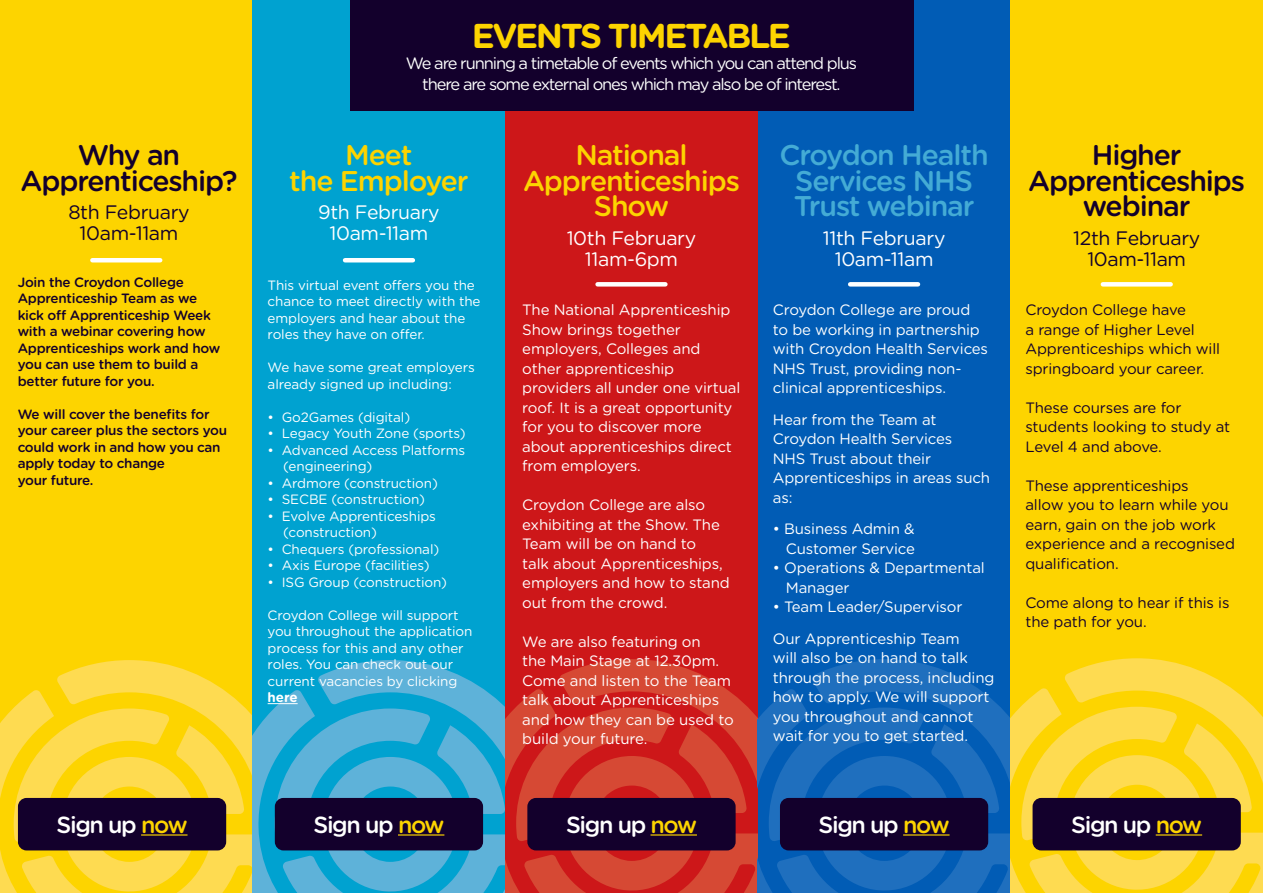
<style>
.page{position:relative;width:1263px;height:893px;background:#fff}
.page>*{position:absolute;margin:0;border:0;box-sizing:border-box;transform-origin:0 0}
.t1{font:700 34.5px "Gotham Rounded";letter-spacing:-.07em;color:#fdd400}
.t2{font:500 28.5px/25.5px "Gotham Rounded";letter-spacing:-.04em;color:#13002c;text-align:center}
.t3{font:500 28.5px/25.5px "Gotham Rounded";letter-spacing:-.04em;color:#fdd400;text-align:center}
.t4{font:500 28.5px/25.5px "Gotham Rounded";letter-spacing:-.04em;color:#44abd5;text-align:center}
.t5{font:500 23.25px "Gotham Rounded";letter-spacing:-.06em;color:#fff}
.t6{font:19.5px/21px "Gotham Rounded";letter-spacing:-.02em;color:#fff;text-align:center}
.t7{font:19.5px/21px "Gotham Rounded";letter-spacing:-.02em;color:#13002c;text-align:center}
.t8{font:16.5px/21px "Gotham Rounded";letter-spacing:-.07em;color:#fff;text-align:center}
.t9{font:15px/19.5px "Gotham Rounded";letter-spacing:-.01em;color:#fff}
.t10{font:15px/19.5px "Gotham Rounded";letter-spacing:-.01em;color:#13002c}
.t11{font:13.5px/16.5px "Gotham Rounded";letter-spacing:-.01em;color:#fff}
.t12{font:500 13.5px/16.5px "Gotham Rounded";letter-spacing:-.02em;color:#13002c}
.t13{font:700 13.5px "Gotham Rounded";color:#fff}
.s1{color:#fdd400}
</style>
<div class="page">
<div style="left:0;top:0;width:253px;height:893px;background:#fdd400"></div>
<svg style="left:0;top:708px;width:14px;height:185px"></svg>
<svg style="left:14px;top:660px;width:239px;height:233px"></svg>
<div style="left:253px;top:0;width:252px;height:893px;background:#00a2d0"></div>
<svg style="left:253px;top:703px;width:22px;height:190px;fill:#5eb2d9"></svg>
<svg style="left:275px;top:660px;width:230px;height:233px"></svg>
<div style="left:505px;top:0;width:253px;height:893px;background:#cd1719"></div>
<svg style="left:505px;top:707px;width:11px;height:186px"></svg>
<svg style="left:516px;top:659px;width:242px;height:234px"></svg>
<div style="left:758px;top:0;width:252px;height:893px;background:#015cb5"></div>
<svg style="left:758px;top:707px;width:11px;height:186px"></svg>
<svg style="left:769px;top:659px;width:241px;height:234px"></svg>
<div style="left:1010px;top:0;width:253px;height:893px;background:#fdd400"></div>
<svg style="left:1010px;top:706px;width:253px;height:187px"></svg>
<svg style="left:1021px;top:658px;width:242px;height:234px"></svg>
<hr style="left:268px;top:703px;width:30px;height:1px;background:#fff">
<div style="left:350px;top:0;width:563px;height:111px;background:#13002c"></div>
<hr style="left:92px;top:258px;width:68px;height:4px;background:#fff">
<hr style="left:345px;top:258px;width:68px;height:4px;background:#fff">
<div style="left:598px;top:282px;width:67px;height:5px;background:#fff"></div>
<div style="left:850px;top:282px;width:68px;height:5px;background:#fff"></div>
<div style="left:1103px;top:282px;width:68px;height:5px;background:#fff"></div>
<div style="left:18px;top:798px;width:208px;height:52px;background:#13002c;border-radius:9px"></div>
<hr style="left:141px;top:834px;width:47px;height:2px;background:#fdd400">
<div style="left:275px;top:798px;width:208px;height:52px;background:#13002c;border-radius:9px"></div>
<hr style="left:398px;top:834px;width:46px;height:2px;background:#fdd400">
<div style="left:527px;top:798px;width:209px;height:52px;background:#13002c;border-radius:9px"></div>
<hr style="left:650px;top:834px;width:47px;height:2px;background:#fdd400">
<div style="left:780px;top:798px;width:208px;height:52px;background:#13002c;border-radius:9px"></div>
<hr style="left:903px;top:834px;width:46px;height:2px;background:#fdd400">
<div style="left:1032px;top:798px;width:209px;height:52px;background:#13002c;border-radius:9px"></div>
<hr style="left:1156px;top:834px;width:46px;height:2px;background:#fdd400">
<h2 class="t2" style="left:20px;top:141px;width:219px">Why an<br>Apprenticeship?</h2>
<h3 class="t7" style="left:68px;top:201px;width:123px">8th February<br>10am-11am</h3>
<p class="t12" style="left:18px;top:273px;width:204px">Join the Croydon College<br>Apprenticeship Team as we kick off Apprenticeship Week with a webinar covering how<br>Apprenticeships work and how you can use them to build a better future for you.</p>
<p class="t12" style="left:18px;top:405px;width:211px">We will cover the benefits for your career plus the sectors you could work in and how you can apply today to change<br>your future.</p>
<h1 class="t1" style="left:472px;top:10px;width:321px">EVENTS TIMETABLE</h1>
<p class="t8" style="left:406px;top:52px;width:453px">We are running a timetable of events which you can attend plus there are some external ones which may also be of interest.</p>
<h2 class="t3" style="left:289px;top:141px;width:181px">Meet<br>the Employer</h2>
<h3 class="t6" style="left:318px;top:201px;width:123px">9th February<br>10am-11am</h3>
<p class="t11" style="left:268px;top:276px;width:214px">This virtual event offers you the chance to meet directly with the employers and hear about the roles they have on offer.</p>
<p class="t11" style="left:268px;top:359px;width:209px">We have some great employers already signed up including:</p>
<p class="t11" style="left:268px;top:408px;width:144px">• Go2Games (digital)</p>
<p class="t11" style="left:268px;top:425px;width:199px">• Legacy Youth Zone (sports)</p>
<p class="t11" style="left:283px;top:441px;width:183px;text-indent:-16px">• Advanced Access Platforms (engineering)</p>
<p class="t11" style="left:268px;top:474px;width:172px">• Ardmore (construction)</p>
<p class="t11" style="left:268px;top:491px;width:159px">• SECBE (construction)</p>
<p class="t11" style="left:283px;top:507px;width:154px;text-indent:-16px">• Evolve Apprenticeships (construction)</p>
<p class="t11" style="left:268px;top:540px;width:173px">• Chequers (professional)</p>
<p class="t11" style="left:268px;top:557px;width:164px">• Axis Europe (facilities)</p>
<p class="t11" style="left:268px;top:573px;width:181px">• ISG Group (construction)</p>
<p class="t11" style="left:268px;top:606px;width:206px">Croydon College will support you throughout the application process for this and any other roles. You can check out our current vacancies by clicking</p>
<p class="t13" style="left:268px;top:687px;width:31px">here</p>
<h2 class="t3" style="left:523px;top:141px;width:218px">National<br>Apprenticeships<br>Show</h2>
<h3 class="t6" style="left:567px;top:226px;width:131px">10th February<br>11am-6pm</h3>
<p class="t9" style="left:522px;top:300px;width:220px">The National Apprenticeship<br>Show brings together employers, Colleges and other apprenticeship providers all under one virtual roof. It is a great opportunity for you to discover more about apprenticeships direct from employers.</p>
<p class="t9" style="left:522px;top:495px;width:209px">Croydon College are also exhibiting at the Show. The<br>Team will be on hand to<br>talk about Apprenticeships, employers and how to stand out from the crowd.</p>
<p class="t9" style="left:522px;top:631px;width:213px">We are also featuring on<br>the Main Stage at 12.30pm.<br>Come and listen to the Team talk about Apprenticeships and how they can be used to build your future.</p>
<h2 class="t4" style="left:780px;top:141px;width:211px">Croydon Health<br>Services NHS<br>Trust webinar</h2>
<h3 class="t6" style="left:823px;top:226px;width:124px">11th February<br>10am-11am</h3>
<p class="t9" style="left:773px;top:300px;width:217px">Croydon College are proud to be working in partnership with Croydon Health Services<br>NHS Trust, providing non&shy;clinical apprenticeships.</p>
<p class="t9" style="left:773px;top:409px;width:219px">Hear from the Team at<br>Croydon Health Services<br>NHS Trust about their<br>Apprenticeships in areas such as:</p>
<p class="t9" style="left:773px;top:519px;width:144px;text-align:right">• Business Admin &amp;<br>Customer Service</p>
<p class="t9" style="left:786px;top:558px;width:200px;text-indent:-13px">• Operations &amp; Departmental<br>Manager</p>
<p class="t9" style="left:773px;top:591px;width:191px;line-height:31.5px">• Team Leader/Supervisor<br>Our Apprenticeship Team</p>
<p class="t9" style="left:773px;top:648px;width:223px">will also be on hand to talk through the process, including how to apply. We will support you throughout and cannot wait for you to get started.</p>
<h2 class="t2" style="left:1028px;top:141px;width:218px">Higher<br>Apprenticeships webinar</h2>
<h3 class="t7" style="left:1073px;top:226px;width:129px">12th February<br>10am-11am</h3>
<p class="t10" style="left:1025px;top:300px;width:196px">Croydon College have<br>a range of Higher Level<br>Apprenticeships which will springboard your career.</p>
<p class="t10" style="left:1025px;top:397px;width:206px">These courses are for students looking to study at<br>Level 4 and above.</p>
<p class="t10" style="left:1025px;top:475px;width:211px">These apprenticeships<br>allow you to learn while you earn, gain on the job work experience and a recognised qualification.</p>
<p class="t10" style="left:1025px;top:592px;width:206px">Come along to hear if this is the path for you.</p>
<h3 class="t5" style="left:57px;top:808px;width:132px">Sign up <span class="s1">now</span></h3>
<h3 class="t5" style="left:313px;top:808px;width:132px">Sign up <span class="s1">now</span></h3>
<h3 class="t5" style="left:566px;top:808px;width:132px">Sign up <span class="s1">now</span></h3>
<h3 class="t5" style="left:819px;top:808px;width:132px">Sign up <span class="s1">now</span></h3>
<h3 class="t5" style="left:1071px;top:808px;width:132px">Sign up <span class="s1">now</span></h3>
</div>
